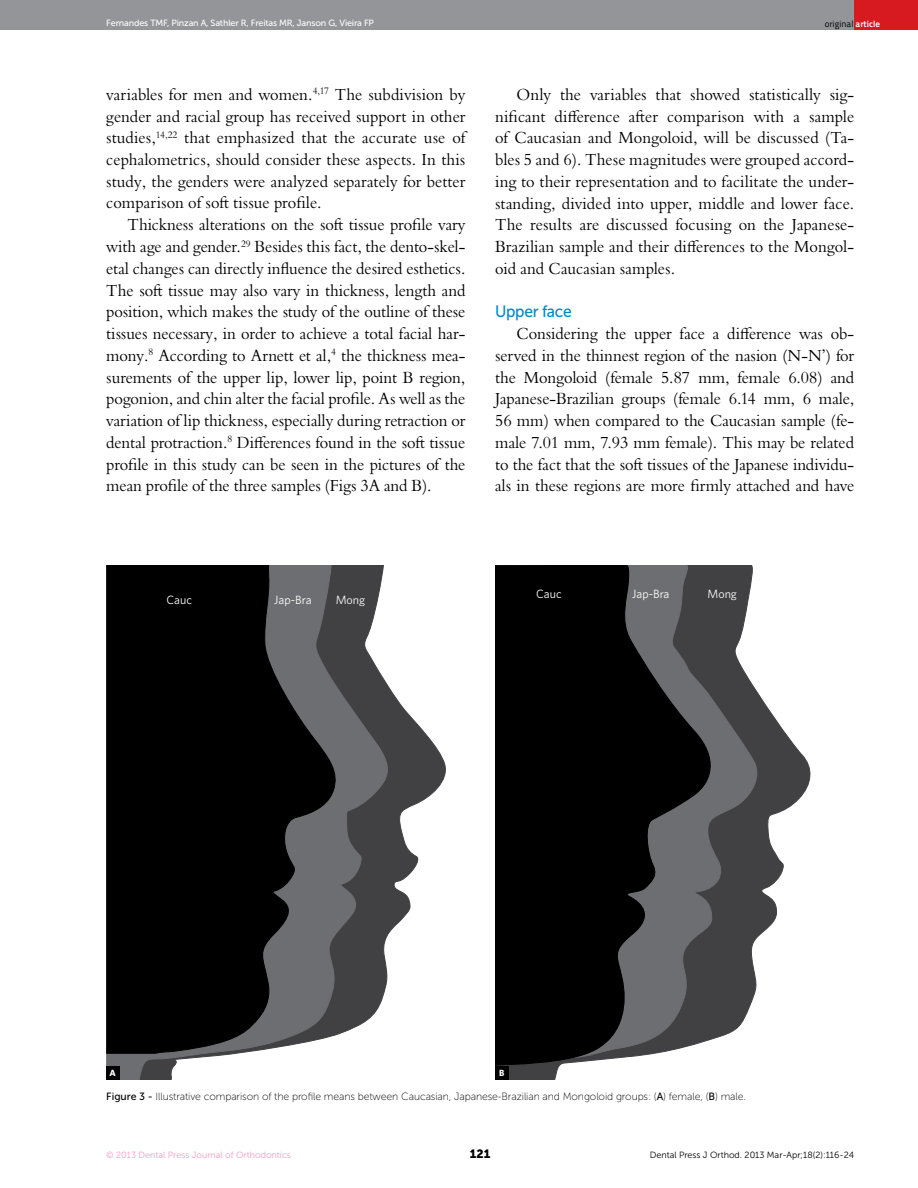
<style>
.page{position:relative;width:918px;height:1188px;background:#fff}
.page>*{position:absolute;margin:0;border:0;box-sizing:border-box;transform-origin:0 0}
.t1{font:16.5px/21.8px "Bergamo Std";color:#000;text-align:justify;scale:.95 1}
.t2{font:16.5px "Museo Sans 500";letter-spacing:-.02em;color:#0089cf;scale:.95 1}
.t3{font:12px "Whitney";color:#fff}
.t4{font:12px "Museo Sans 900";color:#000}
.t5{font:10.5px "Museo Sans 100";letter-spacing:-.01em;color:#000}
.t6{font:9px "Museo Sans 500";letter-spacing:-.015em;color:#fff}
.t7{font:9px "Museo Sans 300";color:#000}
.t8{font:9px "Museo Sans 300";color:#f49ac2}
.t9{font:9px "Titillium Text 22 L";color:#000}
.t10{font:700 9px "Whitney";color:#fff}
.s1{font-weight:700;color:#fff}
.s2{font-family:"Museo Sans 500"}
</style>
<div class="page">
<div style="left:0;top:0;width:918px;height:30px;background:#939598"></div>
<div style="left:854px;top:0;width:64px;height:30px;background:#d71920"></div>
<svg style="left:392px;top:691px;width:54px;height:239px"></svg>
<svg style="left:106px;top:566px;width:286px;height:513px"></svg>
<svg style="left:106px;top:566px;width:234px;height:489px;background:#1b1b1b"></svg>
<svg style="left:508px;top:699px;width:303px;height:380px"></svg>
<svg style="left:720px;top:566px;width:42px;height:493px"></svg>
<svg style="left:495px;top:566px;width:225px;height:500px;background:#212222"></svg>
<div style="left:106px;top:1066px;width:13px;height:13px;background:#000"></div>
<div style="left:495px;top:1066px;width:13px;height:13px;background:#000"></div>
<p class="t6" style="left:106px;top:18px;width:269px">Fernandes TMF, Pinzan A, Sathler R, Freitas MR, Janson G, Vieira FP</p>
<p class="t9" style="left:825px;top:17px;width:57px">original <span class="s1">article</span></p>
<p class="t1" style="left:106px;top:83px;width:380px">variables for men and women.<sup>4,17</sup> The subdivision by gender and racial group has received support in other studies,<sup>14,22</sup> that emphasized that the accurate use of cephalometrics, should consider these aspects. In this study, the genders were analyzed separately for better comparison of soft tissue profile.</p>
<p class="t1" style="left:106px;top:214px;width:380px;text-indent:21px">Thickness alterations on the soft tissue profile vary with age and gender.<sup>29</sup> Besides this fact, the dento-skel&shy;etal changes can directly influence the desired esthetics.<br>The soft tissue may also vary in thickness, length and position, which makes the study of the outline of these tissues necessary, in order to achieve a total facial har&shy;mony.<sup>8</sup> According to Arnett et al,<sup>4</sup> the thickness mea&shy;surements of the upper lip, lower lip, point B region, pogonion, and chin alter the facial profile. As well as the variation of lip thickness, especially during retraction or dental protraction.<sup>8</sup> Differences found in the soft tissue profile in this study can be seen in the pictures of the mean profile of the three samples (Figs 3A and B).</p>
<p class="t1" style="left:495px;top:83px;width:379px;text-indent:21px">Only the variables that showed statistically sig&shy;nificant difference after comparison with a sample of Caucasian and Mongoloid, will be discussed (Ta&shy;bles 5 and 6). These magnitudes were grouped accord&shy;ing to their representation and to facilitate the under&shy;standing, divided into upper, middle and lower face.<br>The results are discussed focusing on the Japanese-Brazilian sample and their differences to the Mongol&shy;oid and Caucasian samples.</p>
<p class="t2" style="left:495px;top:303px;width:82px">Upper face</p>
<p class="t1" style="left:495px;top:323px;width:380px;text-indent:21px">Considering the upper face a difference was ob&shy;served in the thinnest region of the nasion (N-N’) for the Mongoloid (female 5.87 mm, female 6.08) and Japanese-Brazilian groups (female 6.14 mm, 6 male, 56 mm) when compared to the Caucasian sample (fe&shy;male 7.01 mm, 7.93 mm female). This may be related to the fact that the soft tissues of the Japanese individu&shy;als in these regions are more firmly attached and have</p>
<p class="t3" style="left:166px;top:593px;width:27px">Cauc</p>
<p class="t3" style="left:274px;top:593px;width:39px">Jap-Bra</p>
<p class="t3" style="left:336px;top:593px;width:31px">Mong</p>
<p class="t3" style="left:536px;top:587px;width:27px">Cauc</p>
<p class="t3" style="left:632px;top:587px;width:39px">Jap-Bra</p>
<p class="t3" style="left:708px;top:587px;width:31px">Mong</p>
<p class="t10" style="left:109px;top:1067px;width:8px">A</p>
<p class="t10" style="left:499px;top:1067px;width:7px">B</p>
<p class="t5" style="left:106px;top:1091px;width:641px"><span class="s2">Figure 3 -</span> Illustrative comparison of the profile means between Caucasian, Japanese-Brazilian and Mongoloid groups: (<span class="s2">A</span>) female, (<span class="s2">B</span>) male.</p>
<p class="t8" style="left:106px;top:1150px;width:186px">© 2013 Dental Press Journal of Orthodontics</p>
<p class="t4" style="left:470px;top:1147px;width:22px">121</p>
<p class="t7" style="left:650px;top:1150px;width:206px">Dental Press J Orthod. 2013 Mar-Apr;18(2):116-24</p>
</div>
